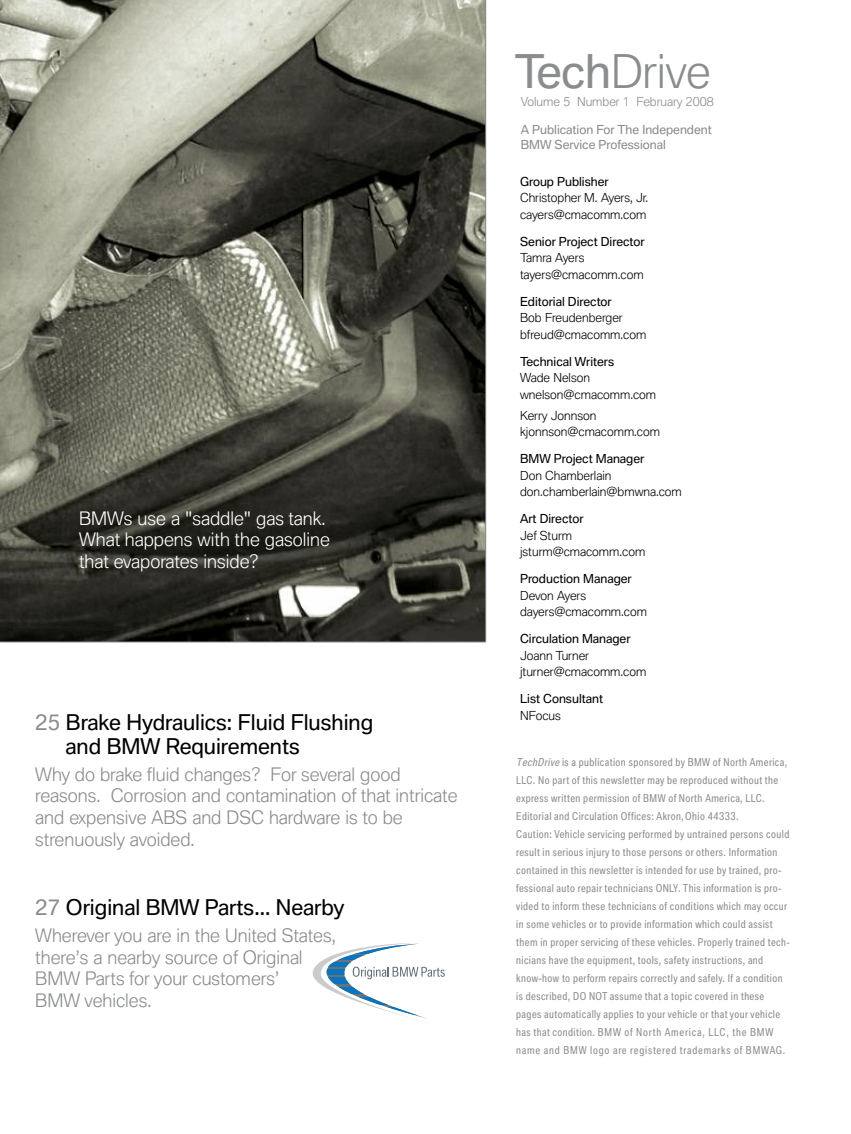
<style>
.page{position:relative;width:851px;height:1134px;background:#fff}
.page>*{position:absolute;margin:0;border:0;box-sizing:border-box;transform-origin:0 0}
.t1{font:300 45px "BMW Type";letter-spacing:-.01em;color:#8a8c8e}
.t2{font:21px/24px "BMW Type";color:#000}
.t3{font:300 18px/21.6px "BMW Type";color:#8a8c8e}
.t4{font:300 18px/21.6px "BMW Type";color:#fff}
.t5{font:300 12px/16.5px "BMW Type";color:#000}
.t6{font:12px "BMW Type";color:#000}
.t7{font:12px/15px "BMW Type";color:#8a8c8e}
.t8{font:300 12px "BMW Type";color:#8a8c8e}
.t9{font:condensed 10.5px/18px "BMW Type";letter-spacing:.04em;color:#8a8c8e}
.s1{color:#8a8c8e}
.s2{font-weight:400}
.s3{font-style:italic}
</style>
<div class="page">
<svg style="left:312px;top:943px;width:133px;height:76px"></svg>
<hr style="left:358px;top:947px;width:70px;height:1px;background:#0c74bc">
<hr style="left:364px;top:945px;width:64px;height:1px;background:#0c74bc">
<svg style="left:323px;top:969px;width:31px;height:6px"></svg>
<svg style="left:325px;top:978px;width:32px;height:6px"></svg>
<svg style="left:337px;top:987px;width:32px;height:7px"></svg>
<svg style="left:355px;top:997px;width:33px;height:7px"></svg>
<svg style="left:382px;top:1007px;width:37px;height:8px"></svg>
<svg style="left:326px;top:962px;width:32px;height:4px"></svg>
<svg style="left:335px;top:956px;width:33px;height:4px"></svg>
<hr style="left:347px;top:951px;width:65px;height:3px;background:#0c74bc">
<hr style="left:357px;top:949px;width:71px;height:1px;background:#0c74bc">
<svg style="left:0;top:0;width:486px;height:642px;background:#646559"></svg>
<h3 class="t4" style="left:79px;top:509px;width:252px">BMWs use a "saddle" gas tank.<br>What happens with the gasoline that evaporates inside?</h3>
<h2 class="t2" style="left:66px;top:712px;width:309px;text-indent:-30px"><span class="s1">25</span> Brake Hydraulics: Fluid Flushing and BMW Requirements</h2>
<h3 class="t3" style="left:35px;top:765px;width:423px">Why do brake fluid changes? For several good reasons. Corrosion and contamination of that intricate and expensive ABS and DSC hardware is to be strenuously avoided.</h3>
<h2 class="t2" style="left:35px;top:898px;width:311px"><span class="s1">27</span> Original BMW Parts... Nearby</h2>
<h3 class="t3" style="left:35px;top:926px;width:302px">Wherever you are in the United States, there’s a nearby source of Original<br>BMW Parts for your customers’<br>BMW vehicles.</h3>
<h1 class="t1" style="left:514px;top:54px;width:198px"><span class="s2">Tech</span>Drive</h1>
<p class="t8" style="left:520px;top:97px;width:194px">Volume 5 Number 1 February 2008</p>
<p class="t7" style="left:520px;top:123px;width:192px">A Publication For The Independent<br>BMW Service Professional</p>
<p class="t6" style="left:520px;top:177px;width:90px">Group Publisher</p>
<p class="t5" style="left:520px;top:190px;width:130px">Christopher M. Ayers, Jr. cayers@cmacomm.com</p>
<p class="t6" style="left:520px;top:237px;width:126px">Senior Project Director</p>
<p class="t5" style="left:520px;top:250px;width:125px">Tamra Ayers tayers@cmacomm.com</p>
<p class="t6" style="left:520px;top:297px;width:93px">Editorial Director</p>
<p class="t5" style="left:520px;top:310px;width:128px">Bob Freudenberger bfreud@cmacomm.com</p>
<p class="t6" style="left:520px;top:357px;width:96px">Technical Writers</p>
<p class="t5" style="left:520px;top:370px;width:137px">Wade Nelson wnelson@cmacomm.com</p>
<p class="t5" style="left:520px;top:408px;width:141px">Kerry Jonnson kjonnson@cmacomm.com</p>
<p class="t6" style="left:520px;top:454px;width:126px">BMW Project Manager</p>
<p class="t5" style="left:520px;top:468px;width:163px">Don Chamberlain don.chamberlain@bmwna.com</p>
<p class="t6" style="left:520px;top:514px;width:65px">Art Director</p>
<p class="t5" style="left:520px;top:528px;width:127px">Jef Sturm jsturm@cmacomm.com</p>
<p class="t6" style="left:520px;top:574px;width:113px">Production Manager</p>
<p class="t5" style="left:520px;top:588px;width:128px">Devon Ayers dayers@cmacomm.com</p>
<p class="t6" style="left:520px;top:634px;width:112px">Circulation Manager</p>
<p class="t5" style="left:520px;top:648px;width:128px">Joann Turner jturner@cmacomm.com</p>
<p class="t6" style="left:520px;top:694px;width:85px">List Consultant</p>
<p class="t5" style="left:520px;top:708px;width:42px">NFocus</p>
<p class="t9" style="left:516px;top:754px;width:275px"><span class="s3">TechDrive</span>is a publication sponsored by BMW of North America, LLC. No part of this newsletter may be reproduced without the express written permission of BMW of North America, LLC.<br>Editorial and Circulation Offices: Akron,Ohio 44333.<br>Caution: Vehicle servicing performed by untrained persons could result in serious injury to those persons or others. Information contained in this newsletter is intended for use by trained, pro&shy;fessional auto repair technicians ONLY. This information is pro&shy;vided to inform these technicians of conditions which may occur in some vehicles or to provide information which could assist them in proper servicing of these vehicles. Properly trained tech&shy;nicians have the equipment, tools, safety instructions, and know-how to perform repairs correctly and safely. If a condition is described, DO NOT assume that a topic covered in these pages automatically applies to your vehicle or that your vehicle has that condition. BMW of North America, LLC, the BMW name and BMW logo are registered trademarks of BMWAG.</p>
</div>
